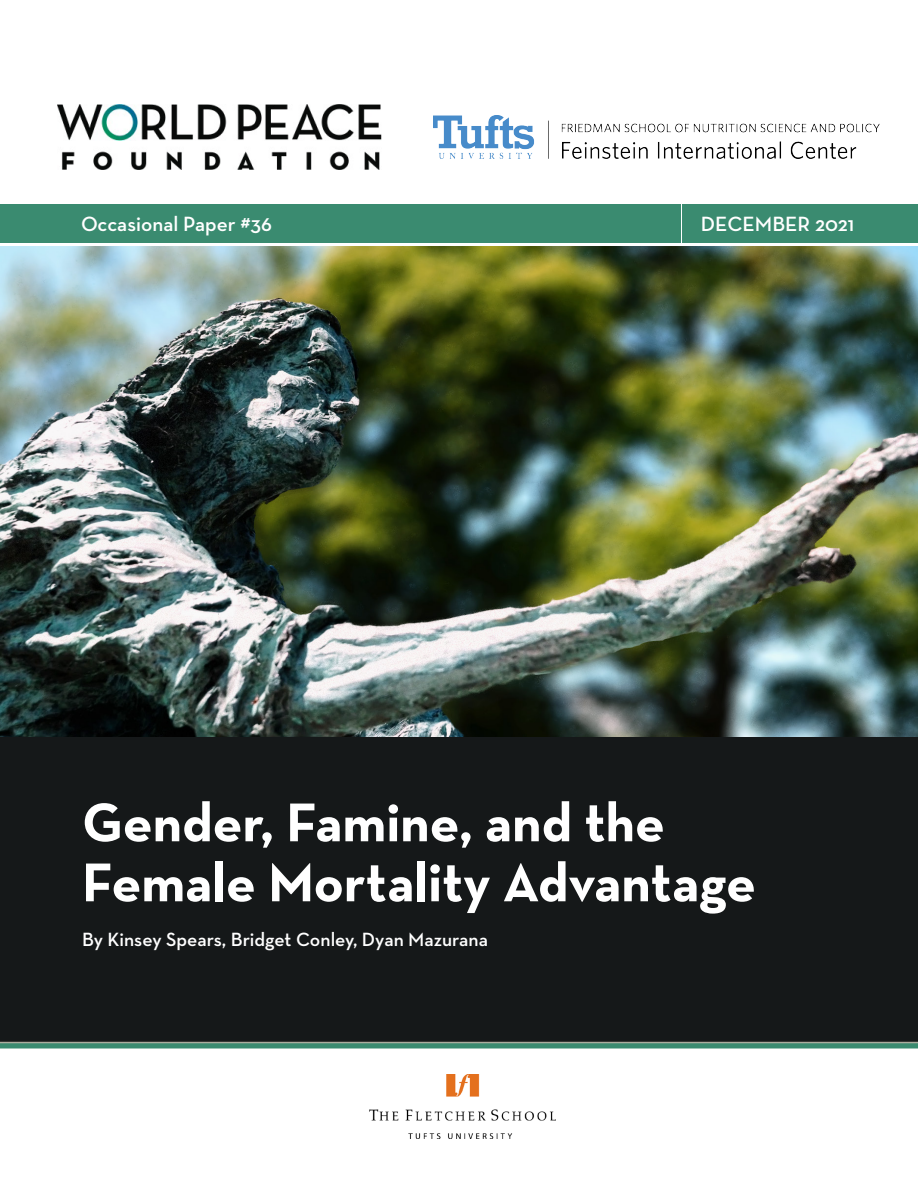
<style>
.page{position:relative;width:918px;height:1188px;background:#fff}
.page>*{position:absolute;margin:0;border:0;box-sizing:border-box;transform-origin:0 0}
.t1{font:700 55.5px/60px "Neutra Text Exp";color:#fff}
.t2{font:600 21px "Neutra Text";color:#fff}
.t3{font:600 19.5px "Neutra Text";color:#fff}
</style>
<div class="page">
<svg style="left:0;top:1043px;width:918px;height:6px;background:#4f967e"></svg>
<div style="left:0;top:736px;width:918px;height:307px;background:#151819"></div>
<div style="left:0;top:205px;width:680px;height:38px;background:#3a8b70"></div>
<img style="left:0;top:246px;width:918px;height:490px">
<img style="left:57px;top:104px;width:324px;height:65px">
<img style="left:369px;top:1074px;width:186px;height:64px">
<img style="left:433px;top:115px;width:446px;height:43px">
<div style="left:683px;top:205px;width:235px;height:38px;background:#3a8b70"></div>
<p class="t2" style="left:81px;top:211px;width:192px">Occasional Paper #36</p>
<p class="t2" style="left:701px;top:211px;width:155px">DECEMBER 2021</p>
<p class="t1" style="left:82px;top:792px;width:675px">Gender, Famine, and the<br>Female Mortality Advantage</p>
<p class="t3" style="left:82px;top:928px;width:407px">By Kinsey Spears, Bridget Conley, Dyan Mazurana</p>
</div>
